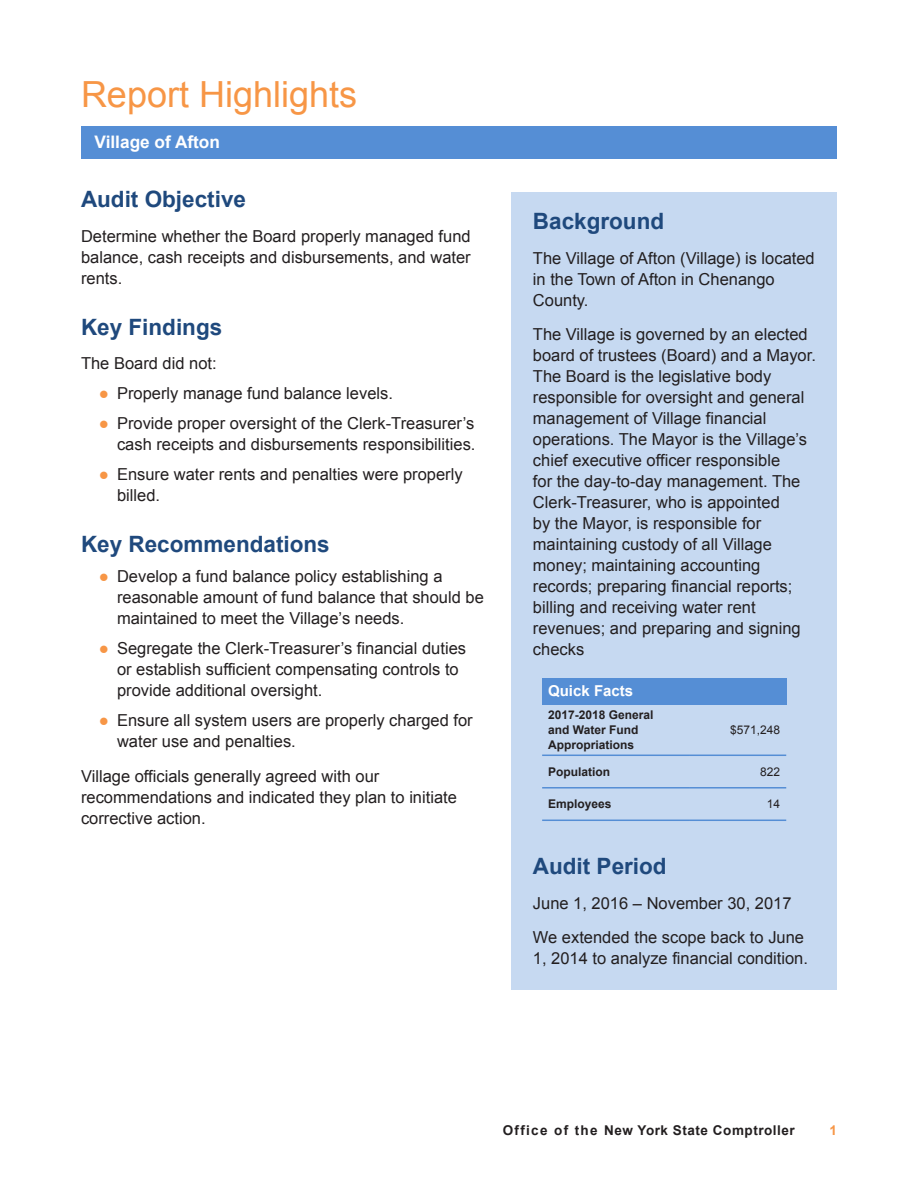
<style>
.page{position:relative;width:918px;height:1188px;background:#fff}
.page>*{position:absolute;margin:0;border:0;box-sizing:border-box;transform-origin:0 0}
.Section_Heads{font:36px "Arial";color:#f79646}
._2_Subheads{font:700 22.5px "Arial";color:#1f497d}
.t1{font:700 17.25px "Arial";color:#fff}
.Body_Text{font:16.5px/21px "Arial";color:#231f20}
.Footnotes{font:700 15px "Arial";color:#fff}
.t2{font:700 13.5px "Arial";letter-spacing:.04em;color:#231f20}
.t3{font:700 13.5px "Arial";color:#f79646}
.Footnotes-2{font:700 12px/15px "Arial";color:#231f20}
.Footnotes-3{font:12px "Arial";color:#231f20}
.s1{color:#f79646}
</style>
<div class="page">
<hr style="left:81px;top:126px;width:756px;height:3px;background:#558ed5">
<div style="left:512px;top:192px;width:325px;height:797px;background:#c6d9f1"></div>
<div style="left:81px;top:128px;width:756px;height:31px;background:#558ed5"></div>
<div style="left:542px;top:678px;width:244px;height:27px;background:#558ed5"></div>
<hr style="left:542px;top:755px;width:147px;height:1px;background:#558ed5">
<hr style="left:689px;top:755px;width:97px;height:1px;background:#558ed5">
<hr style="left:542px;top:787px;width:147px;height:2px;background:#558ed5">
<hr style="left:689px;top:787px;width:97px;height:2px;background:#558ed5">
<hr style="left:542px;top:820px;width:147px;height:1px;background:#558ed5">
<hr style="left:689px;top:820px;width:97px;height:1px;background:#558ed5">
<p class="Section_Heads" style="left:81px;top:71px;width:278px">Report Highlights</p>
<p class="t1" style="left:94px;top:130px;width:127px">Village of Afton</p>
<p class="_2_Subheads" style="left:81px;top:185px;width:167px">Audit Objective</p>
<p class="Body_Text" style="left:81px;top:226px;width:391px;text-align:justify">Determine whether the Board properly managed fund balance, cash receipts and disbursements, and water rents.</p>
<p class="_2_Subheads" style="left:81px;top:312px;width:143px">Key Findings</p>
<p class="Body_Text" style="left:81px;top:353px;width:137px">The Board did not:</p>
<p class="Body_Text" style="left:99px;top:383px;width:293px"><span class="s1">●</span> Properly manage fund balance levels.</p>
<p class="Body_Text" style="left:99px;top:413px;width:377px;text-align:right"><span class="s1">●</span> Provide proper oversight of the Clerk-Treasurer’s cash receipts and disbursements responsibilities.</p>
<p class="Body_Text" style="left:117px;top:464px;width:347px;text-indent:-18px"><span class="s1">●</span> Ensure water rents and penalties were properly billed.</p>
<p class="_2_Subheads" style="left:81px;top:530px;width:250px">Key Recommendations</p>
<p class="Body_Text" style="left:117px;top:566px;width:368px;text-indent:-18px"><span class="s1">●</span> Develop a fund balance policy establishing a reasonable amount of fund balance that should be maintained to meet the Village’s needs.</p>
<p class="Body_Text" style="left:117px;top:638px;width:351px;text-indent:-18px"><span class="s1">●</span> Segregate the Clerk-Treasurer’s financial duties or establish sufficient compensating controls to provide additional oversight.</p>
<p class="Body_Text" style="left:117px;top:710px;width:357px;text-indent:-18px"><span class="s1">●</span> Ensure all system users are properly charged for water use and penalties.</p>
<p class="Body_Text" style="left:81px;top:766px;width:378px">Village officials generally agreed with our recommendations and indicated they plan to initiate corrective action.</p>
<p class="_2_Subheads" style="left:533px;top:206px;width:133px">Background</p>
<p class="Body_Text" style="left:533px;top:248px;width:283px">The Village of Afton (Village) is located in the Town of Afton in Chenango<br>County.</p>
<p class="Body_Text" style="left:533px;top:324px;width:282px">The Village is governed by an elected board of trustees (Board) and a Mayor.<br>The Board is the legislative body responsible for oversight and general management of Village financial operations. The Mayor is the Village’s chief executive officer responsible<br>for the day-to-day management. The Clerk-Treasurer, who is appointed<br>by the Mayor, is responsible for maintaining custody of all Village money; maintaining accounting records; preparing financial reports; billing and receiving water rent revenues; and preparing and signing checks</p>
<p class="Footnotes" style="left:548px;top:681px;width:87px">Quick Facts</p>
<p class="Footnotes-2" style="left:548px;top:708px;width:107px">2017-2018 General and Water Fund<br>Appropriations</p>
<p class="Footnotes-3" style="left:730px;top:722px;width:52px">$571,248</p>
<p class="Footnotes-2" style="left:548px;top:765px;width:64px">Population</p>
<p class="Footnotes-3" style="left:760px;top:764px;width:22px">822</p>
<p class="Footnotes-2" style="left:548px;top:797px;width:65px">Employees</p>
<p class="Footnotes-3" style="left:767px;top:796px;width:15px">14</p>
<p class="_2_Subheads" style="left:533px;top:851px;width:135px">Audit Period</p>
<p class="Body_Text" style="left:533px;top:893px;width:260px">June 1, 2016 – November 30, 2017</p>
<p class="Body_Text" style="left:533px;top:927px;width:274px">We extended the scope back to June<br>1, 2014 to analyze financial condition.</p>
<p class="t2" style="left:503px;top:1121px;width:294px">Office of the New York State Comptroller</p>
<p class="t3" style="left:829px;top:1121px;width:9px">1</p>
</div>
